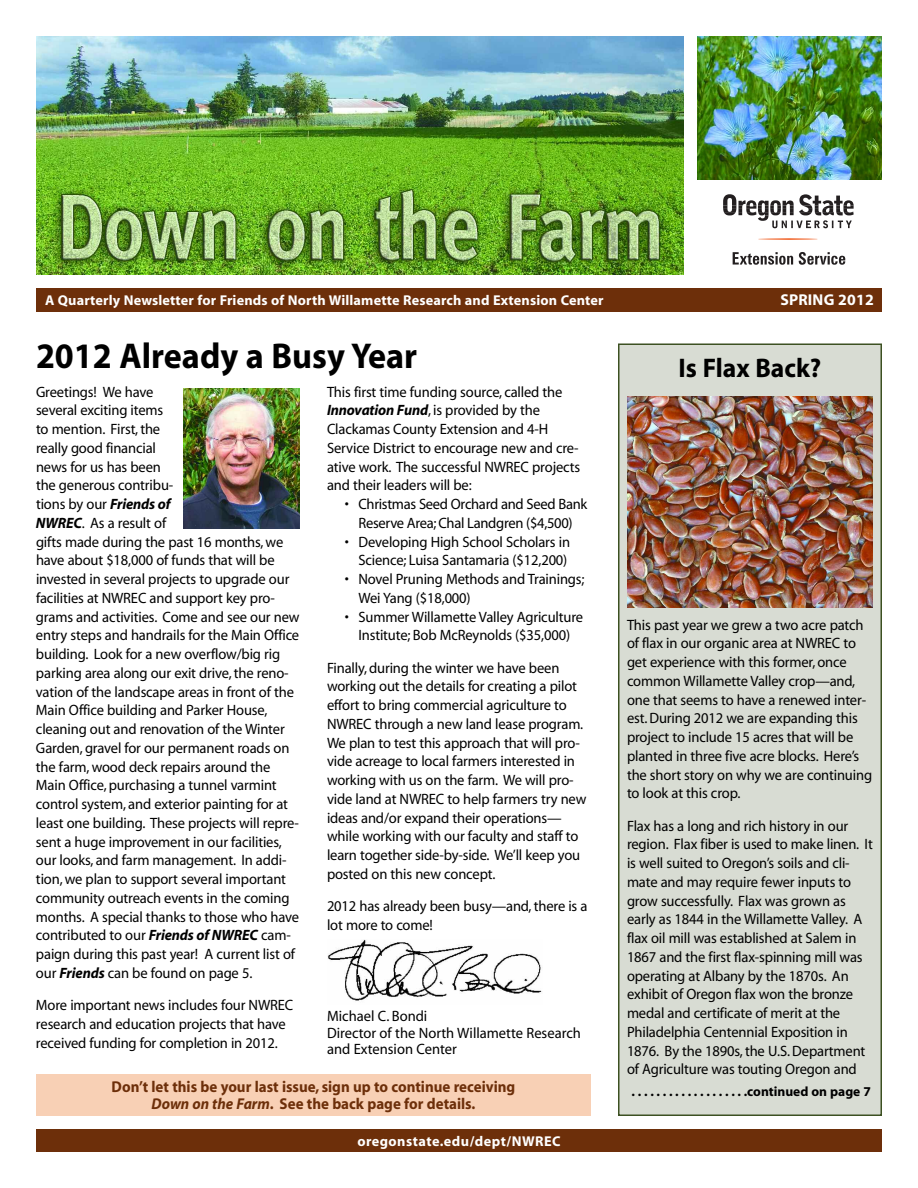
<style>
.page{position:relative;width:918px;height:1188px;background:#fff}
.page>*{position:absolute;margin:0;border:0;box-sizing:border-box;transform-origin:0 0}
.t1{font:700 36px "Myriad";color:#000;scale:.95 1}
.t2{font:700 27px "Myriad";color:#000;scale:.95 1}
.t3{font:700 15.75px/17.2px "Myriad";color:#6d2f0a;text-align:center;scale:.95 1}
.t4{font:700 15.75px "Myriad";letter-spacing:.01em;color:#fff}
.t5{font:15px/18.8px "Myriad";letter-spacing:-.01em;color:#000}
.t6{font:700 14.25px "Myriad";letter-spacing:.01em;color:#fff}
.t7{font:700 14.25px "Myriad";letter-spacing:.035em;color:#fff}
.t8{font:700 13.5px "Myriad";color:#000}
.s1{font-weight:700;font-style:italic}
.s2{font-style:italic}
</style>
<div class="page">
<img style="left:36px;top:37px;width:648px;height:237px">
<svg style="left:733px;top:252px;width:60px;height:13px"></svg>
<svg style="left:799px;top:252px;width:46px;height:13px"></svg>
<svg style="left:723px;top:194px;width:131px;height:34px"></svg>
<svg style="left:758px;top:238px;width:60px;height:2px"></svg>
<div style="left:36px;top:288px;width:846px;height:24px;background:#6d2f0a"></div>
<div style="left:36px;top:1130px;width:846px;height:22px;background:#6d2f0a"></div>
<img style="left:698px;top:36px;width:184px;height:144px">
<div style="left:619px;top:344px;width:262px;height:771px;background:#d8dcd3"></div>
<div style="left:618px;top:344px;width:264px;height:772px;border:2px solid #3d5122"></div>
<img style="left:183px;top:389px;width:117px;height:140px">
<img style="left:627px;top:396px;width:246px;height:212px">
<img style="left:327px;top:940px;width:215px;height:61px">
<div style="left:36px;top:1075px;width:555px;height:41px;background:#f8d0b5"></div>
<p class="t6" style="left:45px;top:295px;width:560px">A Quarterly Newsletter for Friends of North Willamette Research and Extension Center</p>
<p class="t4" style="left:780px;top:294px;width:95px">SPRING 2012</p>
<h1 class="t1" style="left:36px;top:342px;width:403px">2012 Already a Busy Year</h1>
<p class="t5" style="left:36px;top:384px;width:265px">Greetings! We have<br>several exciting items<br>to mention. First, the<br>really good financial<br>news for us has been<br>the generous contribu-<br>tions by our <span class="s1">Friends of<br>NWREC</span>. As a result of<br>gifts made during the past 16 months, we have about $18,000 of funds that will be invested in several projects to upgrade our facilities at NWREC and support key pro&shy;grams and activities. Come and see our new entry steps and handrails for the Main Office building. Look for a new overflow/big rig parking area along our exit drive, the reno&shy;vation of the landscape areas in front of the Main Office building and Parker House, cleaning out and renovation of the Winter Garden, gravel for our permanent roads on the farm, wood deck repairs around the Main Office, purchasing a tunnel varmint control system, and exterior painting for at least one building. These projects will repre&shy;sent a huge improvement in our facilities, our looks, and farm management. In addi&shy;tion,we plan to support several important community outreach events in the coming months. A special thanks to those who have contributed to our <span class="s1">Friends of NWREC</span> cam&shy;paign during this past year! A current list of our <span class="s1">Friends</span> can be found on page 5.</p>
<p class="t5" style="left:36px;top:997px;width:259px">More important news includes four NWREC research and education projects that have received funding for completion in 2012.</p>
<p class="t5" style="left:327px;top:384px;width:255px">This first time funding source, called the <span class="s1">Innovation Fund</span>, is provided by the Clackamas County Extension and 4-H Service District to encourage new and cre&shy;ative work. The successful NWREC projects and their leaders will be:</p>
<p class="t5" style="left:345px;top:496px;width:244px;text-align:center">• Christmas Seed Orchard and Seed Bank<br>Reserve Area;Chal Landgren ($4,500)</p>
<p class="t5" style="left:345px;top:534px;width:227px;text-align:right">• Developing High School Scholars in<br>Science; Luisa Santamaria ($12,200)</p>
<p class="t5" style="left:359px;top:571px;width:228px;text-indent:-14px">• Novel Pruning Methods and Trainings;<br>Wei Yang ($18,000)</p>
<p class="t5" style="left:345px;top:609px;width:240px;text-align:center">• Summer Willamette Valley Agriculture<br>Institute; Bob McReynolds ($35,000)</p>
<p class="t5" style="left:327px;top:660px;width:261px">Finally, during the winter we have been working out the details for creating a pilot effort to bring commercial agriculture to NWREC through a new land lease program.<br>We plan to test this approach that will pro&shy;vide acreage to local farmers interested in working with us on the farm. We will pro&shy;vide land at NWREC to help farmers try new ideas and/or expand their operations— while working with our faculty and staff to learn together side-by-side. We’ll keep you posted on this new concept.</p>
<p class="t5" style="left:327px;top:898px;width:262px">2012 has already been busy—and, there is a lot more to come!</p>
<p class="t5" style="left:327px;top:1009px;width:255px;line-height:16.5px">Michael C. Bondi<br>Director of the North Willamette Research and Extension Center</p>
<h2 class="t2" style="left:679px;top:358px;width:152px">Is Flax Back?</h2>
<p class="t5" style="left:627px;top:617px;width:247px">This past year we grew a two acre patch of flax in our organic area at NWREC to get experience with this former, once common Willamette Valley crop—and, one that seems to have a renewed inter&shy;est.During 2012 we are expanding this project to include 15 acres that will be planted in three five acre blocks. Here’s the short story on why we are continuing to look at this crop.</p>
<p class="t5" style="left:627px;top:818px;width:247px">Flax has a long and rich history in our region. Flax fiber is used to make linen. It is well suited to Oregon’s soils and cli&shy;mate and may require fewer inputs to grow successfully. Flax was grown as early as 1844 in the Willamette Valley. A flax oil mill was established at Salem in 1867 and the first flax-spinning mill was operating at Albany by the 1870s. An exhibit of Oregon flax won the bronze medal and certificate of merit at the Philadelphia Centennial Exposition in 1876. By the 1890s, the U.S. Department of Agriculture was touting Oregon and</p>
<p class="t3" style="left:112px;top:1079px;width:426px">Don’t let this be your last issue, sign up to continue receiving<br><span class="s2">Down on the Farm</span>. See the back page for details.</p>
<p class="t8" style="left:632px;top:1087px;width:241px">...................continued on page 7</p>
<p class="t7" style="left:357px;top:1135px;width:205px">oregonstate.edu/dept/NWREC</p>
</div>
